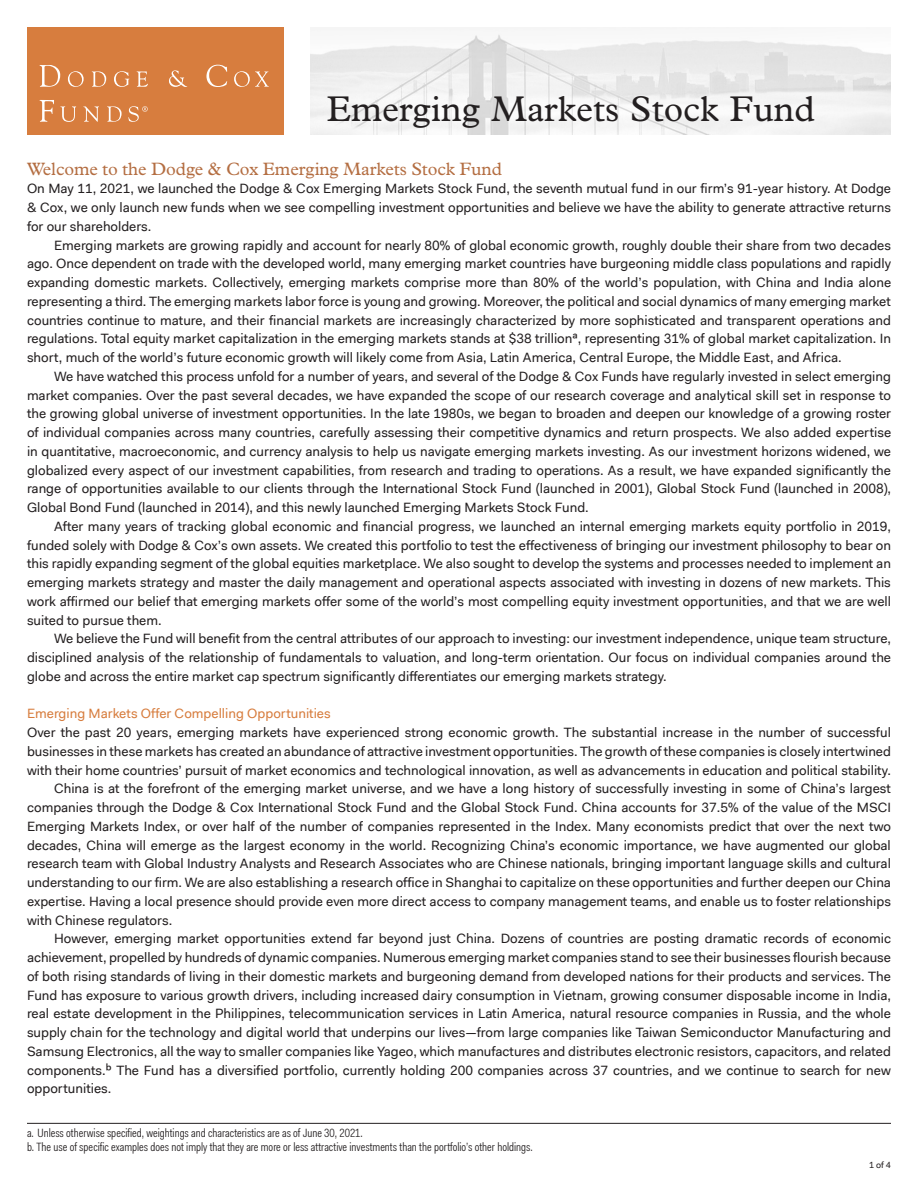
<style>
.page{position:relative;width:918px;height:1188px;background:#fff}
.page>*{position:absolute;margin:0;border:0;box-sizing:border-box;transform-origin:0 0}
._01__Title{font:36px "Plantin MT Std";color:#231f20}
._02__To_Our_Sharehol{font:18px "Plantin MT Std";letter-spacing:-.005em;color:#b46e42}
._03__Body_Copy{font:13.5px/18.8px "Fakt Pro";color:#231f20;text-align:justify}
._05__Subhead{font:13.5px "Fakt Pro";color:#d77d3e}
._07__Footnote_with_l{font:12px "Fakt Con Pro Blond";color:#231f20}
._06__Footnote_with_l{font:12px "Fakt Con Pro Blond";color:#231f20}
._08__Page_Numbers{font:9px "Fakt Pro";color:#231f20}
</style>
<div class="page">
<div style="left:27px;top:27px;width:257px;height:108px;background:#d77d3e"></div>
<img style="left:310px;top:34px;width:581px;height:101px">
<svg style="left:40px;top:65px;width:20px;height:22px"></svg>
<svg style="left:68px;top:71px;width:16px;height:16px"></svg>
<svg style="left:92px;top:71px;width:14px;height:16px"></svg>
<svg style="left:114px;top:71px;width:15px;height:16px"></svg>
<svg style="left:137px;top:71px;width:11px;height:16px"></svg>
<svg style="left:169px;top:70px;width:18px;height:17px"></svg>
<svg style="left:206px;top:65px;width:21px;height:22px"></svg>
<svg style="left:234px;top:71px;width:35px;height:16px"></svg>
<svg style="left:40px;top:100px;width:14px;height:22px"></svg>
<svg style="left:60px;top:106px;width:16px;height:16px"></svg>
<svg style="left:83px;top:106px;width:16px;height:16px"></svg>
<svg style="left:107px;top:106px;width:15px;height:16px"></svg>
<svg style="left:128px;top:106px;width:20px;height:16px"></svg>
<hr style="left:27px;top:1123px;width:864px;height:1px;background:#231f20">
<p class="_01__Title" style="left:327px;top:89px;width:490px">Emerging Markets Stock Fund</p>
<p class="_02__To_Our_Sharehol" style="left:27px;top:158px;width:476px">Welcome to the Dodge &amp; Cox Emerging Markets Stock Fund</p>
<p class="_03__Body_Copy" style="left:27px;top:179px;width:866px">On May 11, 2021, we launched the Dodge &amp; Cox Emerging Markets Stock Fund, the seventh mutual fund in our firm’s 91-year history. At Dodge &amp; Cox, we only launch new funds when we see compelling investment opportunities and believe we have the ability to generate attractive returns for our shareholders.</p>
<p class="_03__Body_Copy" style="left:27px;top:235px;width:866px;text-indent:27px">Emerging markets are growing rapidly and account for nearly 80% of global economic growth, roughly double their share from two decades ago. Once dependent on trade with the developed world, many emerging market countries have burgeoning middle class populations and rapidly expanding domestic markets. Collectively, emerging markets comprise more than 80% of the world’s population, with China and India alone representing a third. The emerging markets labor force is young and growing. Moreover, the political and social dynamics of many emerging market countries continue to mature, and their financial markets are increasingly characterized by more sophisticated and transparent operations and regulations. Total equity market capitalization in the emerging markets stands at $38 trilliona, representing 31% of global market capitalization. In short, much of the world’s future economic growth will likely come from Asia, Latin America, Central Europe, the Middle East, and Africa.</p>
<p class="_03__Body_Copy" style="left:27px;top:367px;width:866px;text-indent:27px">We have watched this process unfold for a number of years, and several of the Dodge &amp; Cox Funds have regularly invested in select emerging market companies. Over the past several decades, we have expanded the scope of our research coverage and analytical skill set in response to the growing global universe of investment opportunities. In the late 1980s, we began to broaden and deepen our knowledge of a growing roster of individual companies across many countries, carefully assessing their competitive dynamics and return prospects. We also added expertise in quantitative, macroeconomic, and currency analysis to help us navigate emerging markets investing. As our investment horizons widened, we globalized every aspect of our investment capabilities, from research and trading to operations. As a result, we have expanded significantly the range of opportunities available to our clients through the International Stock Fund (launched in 2001), Global Stock Fund (launched in 2008), Global Bond Fund (launched in 2014), and this newly launched Emerging Markets Stock Fund.</p>
<p class="_03__Body_Copy" style="left:27px;top:517px;width:866px;text-indent:27px">After many years of tracking global economic and financial progress, we launched an internal emerging markets equity portfolio in 2019, funded solely with Dodge &amp; Cox’s own assets. We created this portfolio to test the effectiveness of bringing our investment philosophy to bear on this rapidly expanding segment of the global equities marketplace. We also sought to develop the systems and processes needed to implement an emerging markets strategy and master the daily management and operational aspects associated with investing in dozens of new markets. This work affirmed our belief that emerging markets offer some of the world’s most compelling equity investment opportunities, and that we are well suited to pursue them.</p>
<p class="_03__Body_Copy" style="left:27px;top:629px;width:866px;text-indent:27px">We believe the Fund will benefit from the central attributes of our approach to investing: our investment independence, unique team structure, disciplined analysis of the relationship of fundamentals to valuation, and long-term orientation. Our focus on individual companies around the globe and across the entire market cap spectrum significantly differentiates our emerging markets strategy.</p>
<p class="_05__Subhead" style="left:27px;top:705px;width:305px">Emerging Markets Offer Compelling Opportunities</p>
<p class="_03__Body_Copy" style="left:27px;top:723px;width:866px">Over the past 20 years, emerging markets have experienced strong economic growth. The substantial increase in the number of successful businesses in these markets has created an abundance of attractive investment opportunities. The growth of these companies is closely intertwined with their home countries’ pursuit of market economics and technological innovation, as well as advancements in education and political stability.</p>
<p class="_03__Body_Copy" style="left:27px;top:779px;width:866px;text-indent:27px">China is at the forefront of the emerging market universe, and we have a long history of successfully investing in some of China’s largest companies through the Dodge &amp; Cox International Stock Fund and the Global Stock Fund. China accounts for 37.5% of the value of the MSCI Emerging Markets Index, or over half of the number of companies represented in the Index. Many economists predict that over the next two decades, China will emerge as the largest economy in the world. Recognizing China’s economic importance, we have augmented our global research team with Global Industry Analysts and Research Associates who are Chinese nationals, bringing important language skills and cultural understanding to our firm. We are also establishing a research office in Shanghai to capitalize on these opportunities and further deepen our China expertise. Having a local presence should provide even more direct access to company management teams, and enable us to foster relationships with Chinese regulators.</p>
<p class="_03__Body_Copy" style="left:27px;top:929px;width:866px;text-indent:27px">However, emerging market opportunities extend far beyond just China. Dozens of countries are posting dramatic records of economic achievement, propelled by hundreds of dynamic companies. Numerous emerging market companies stand to see their businesses flourish because of both rising standards of living in their domestic markets and burgeoning demand from developed nations for their products and services. The Fund has exposure to various growth drivers, including increased dairy consumption in Vietnam, growing consumer disposable income in India, real estate development in the Philippines, telecommunication services in Latin America, natural resource companies in Russia, and the whole supply chain for the technology and digital world that underpins our lives—from large companies like Taiwan Semiconductor Manufacturing and Samsung Electronics, all the way to smaller companies like Yageo, which manufactures and distributes electronic resistors, capacitors, and related components.b The Fund has a diversified portfolio, currently holding 200 companies across 37 countries, and we continue to search for new opportunities.</p>
<p class="_06__Footnote_with_l" style="left:27px;top:1125px;width:337px">a. Unless otherwise specified, weightings and characteristics are as of June 30, 2021.</p>
<p class="_07__Footnote_with_l" style="left:27px;top:1138px;width:507px">b. The use of specific examples does not imply that they are more or less attractive investments than the portfolio’s other holdings.</p>
<p class="_08__Page_Numbers" style="left:869px;top:1159px;width:23px">1 of 4</p>
</div>
